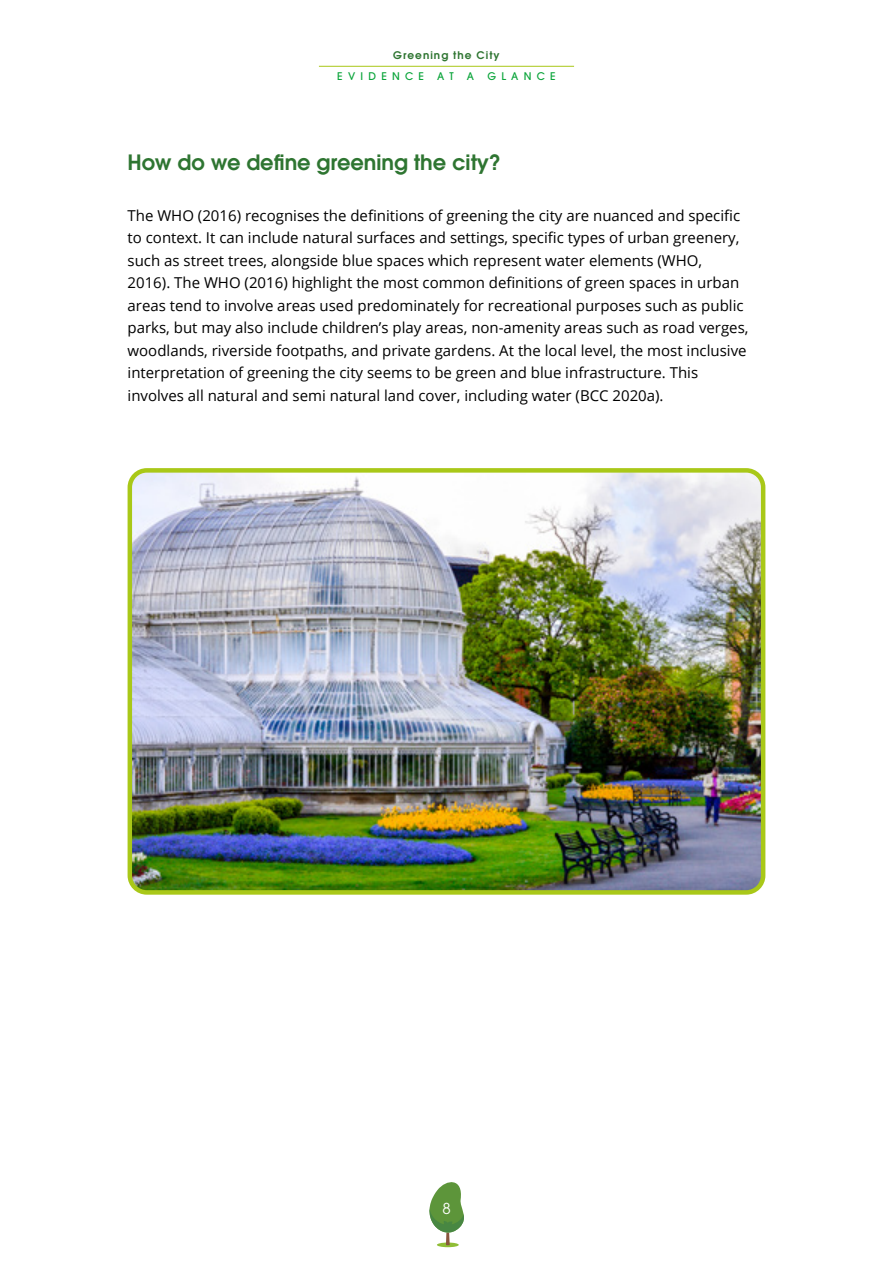
<style>
.page{position:relative;width:893px;height:1263px;background:#fff}
.page>*{position:absolute;margin:0;border:0;box-sizing:border-box;transform-origin:0 0}
.t1{font:600 21px "Avant Garde";color:#2e7531}
.t2{font:15px/22.5px "Open Sans";color:#000}
.t3{font:15px "Avant Garde";color:#fff}
.t4{font:500 10.5px "Avant Garde";letter-spacing:.5em;color:#09a439}
.t5{font:600 10.5px "Avant Garde";letter-spacing:.1em;color:#2e7531}
</style>
<div class="page">
<svg style="left:437px;top:1242px;width:22px;height:5px"></svg>
<svg style="left:429px;top:1182px;width:35px;height:63px"></svg>
<hr style="left:319px;top:66px;width:255px;height:1px;background:#a9c818">
<img style="left:133px;top:473px;width:627px;height:417px">
<div style="left:128px;top:468px;width:637px;height:427px;border:4px solid #a9c818;border-radius:17px"></div>
<p class="t5" style="left:393px;top:49px;width:108px">Greening the City</p>
<p class="t4" style="left:337px;top:70px;width:88px">EVIDENCE</p>
<p class="t4" style="left:437px;top:70px;width:18px">A T</p>
<p class="t4" style="left:467px;top:70px;width:9px">A</p>
<p class="t4" style="left:487px;top:70px;width:70px">GLANCE</p>
<h1 class="t1" style="left:128px;top:148px;width:375px">How do we define greening the city?</h1>
<p class="t2" style="left:128px;top:203px;width:622px">The WHO (2016) recognises the definitions of greening the city are nuanced and specific to context. It can include natural surfaces and settings, specific types of urban greenery, such as street trees, alongside blue spaces which represent water elements (WHO, 2016). The WHO (2016) highlight the most common definitions of green spaces in urban areas tend to involve areas used predominately for recreational purposes such as public parks, but may also include children’s play areas, non-amenity areas such as road verges, woodlands, riverside footpaths, and private gardens. At the local level, the most inclusive interpretation of greening the city seems to be green and blue infrastructure. This involves all natural and semi natural land cover, including water (BCC 2020a).</p>
<p class="t3" style="left:442px;top:1200px;width:10px">8</p>
</div>
